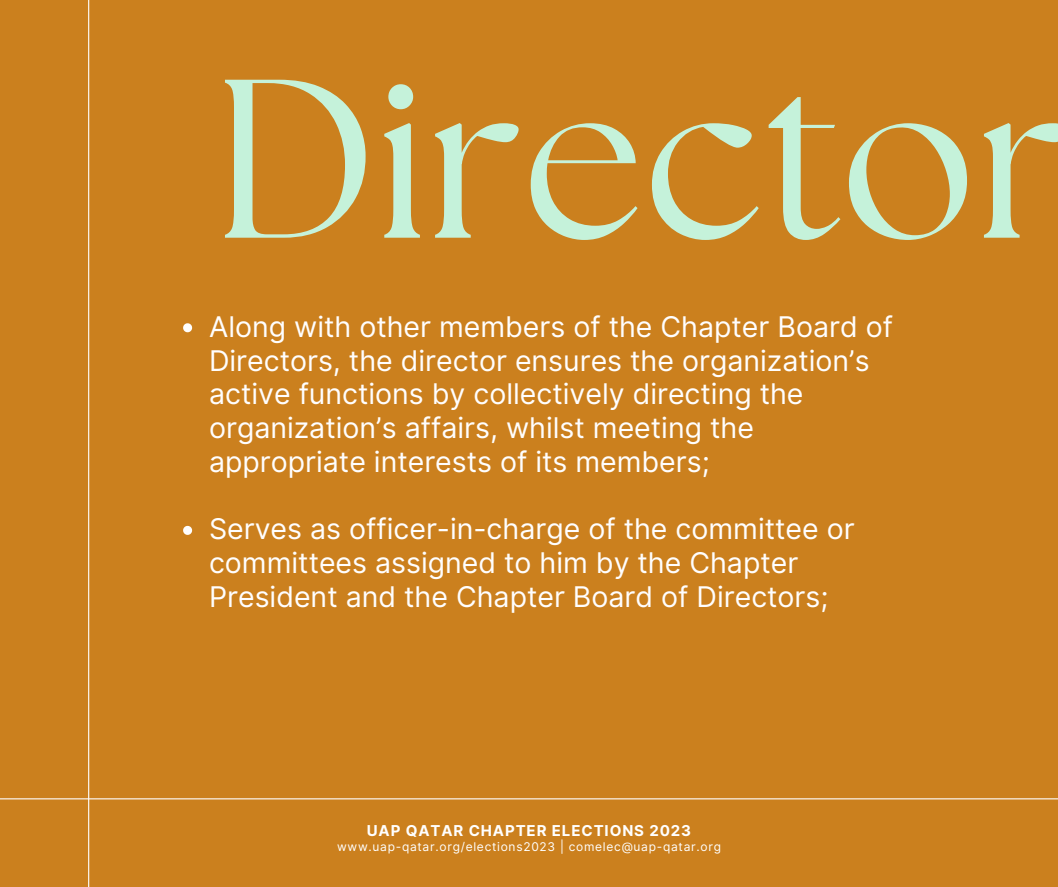
<style>
.page{position:relative;width:1058px;height:887px;background:#fff}
.page>*{position:absolute;margin:0;border:0;box-sizing:border-box;transform-origin:0 0}
.t1{font:225.6px "The Seasons";color:#c5f2da}
.t2{font:28.5px/33.8px "Inter";color:#fffefe}
.t3{font:700 15px "Inter";letter-spacing:.06em;color:#fff}
.t4{font:12px "Inter";letter-spacing:.06em;color:#fff}
</style>
<div class="page">
<div style="left:0;top:0;width:1058px;height:886px;background:#cb801e"></div>
<hr style="left:0;top:798px;width:1057px;height:1px;background:#fffefe">
<hr style="left:88px;top:0;width:1px;height:886px;background:#fffefe">
<svg style="left:183px;top:323px;width:9px;height:9px"></svg>
<svg style="left:183px;top:526px;width:9px;height:9px"></svg>
<h1 class="t1" style="left:213px;top:57px;width:859px">Director</h1>
<p class="t2" style="left:209px;top:309px;width:685px">Along with other members of the Chapter Board of Directors, the director ensures the organization’s active functions by collectively directing the organization’s affairs, whilst meeting the appropriate interests of its members;</p>
<p class="t2" style="left:209px;top:512px;width:647px">Serves as officer-in-charge of the committee or committees assigned to him by the Chapter<br>President and the Chapter Board of Directors;</p>
<p class="t3" style="left:367px;top:821px;width:326px">UAP QATAR CHAPTER ELECTIONS 2023</p>
<p class="t4" style="left:337px;top:839px;width:385px">www.uap-qatar.org/elections2023 | comelec@uap-qatar.org</p>
</div>
